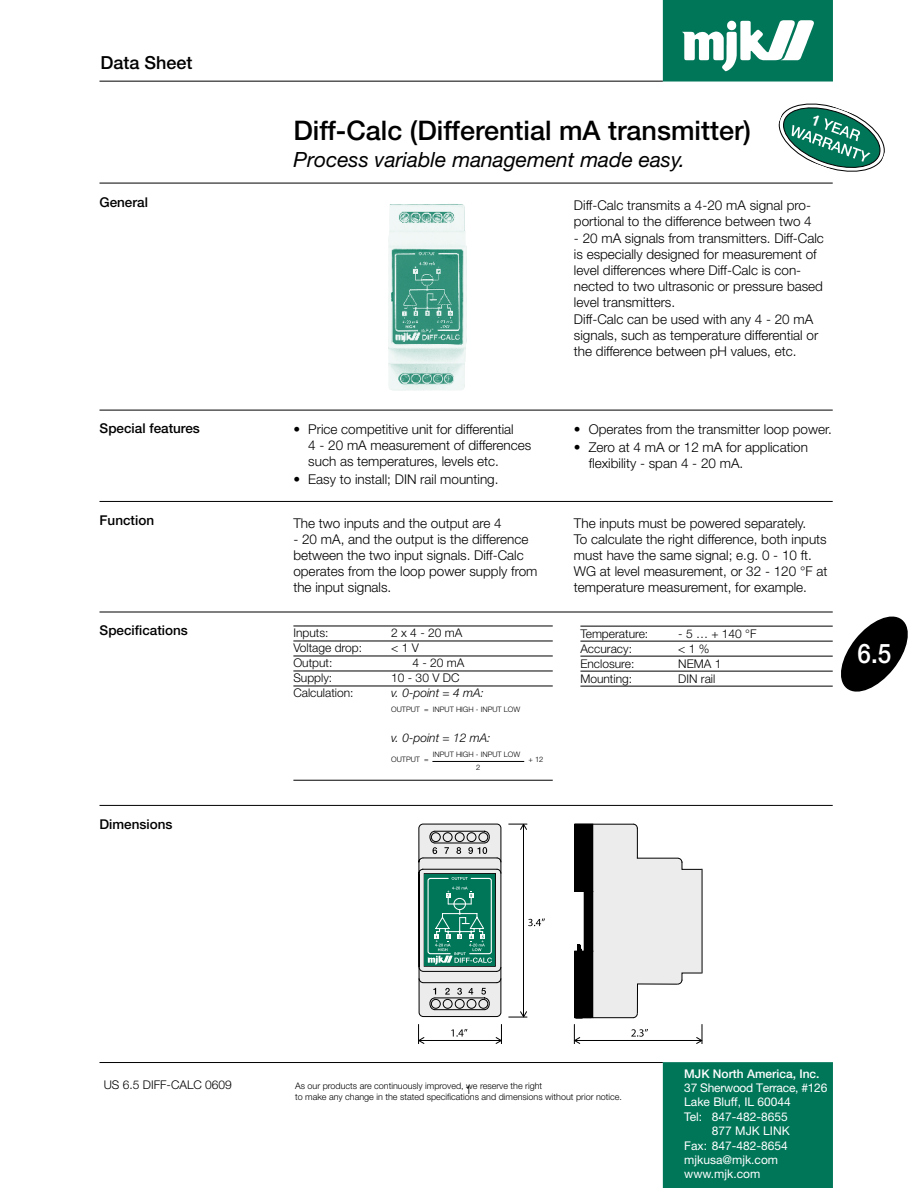
<style>
.page{position:relative;width:918px;height:1188px;background:#fff}
.page>*{position:absolute;margin:0;border:0;box-sizing:border-box;transform-origin:0 0}
.t1{font:500 27px "Helvetica Neue";color:#000}
.t2{font:500 27px "Helvetica Neue";color:#fff;scale:.9 1}
.t3{font:italic 21px "Helvetica Neue";color:#000}
.t4{font:500 18px "Helvetica Neue";color:#000}
.t5{font:300 13.5px/16.2px "Helvetica Neue";color:#000}
.t6{font:500 13.5px "Helvetica Neue";color:#000}
.t7{font:300 12px "Helvetica Neue";color:#000}
.t8{font:12px "Helvetica Neue";color:#fff}
.t9{font:italic 300 12px "Helvetica Neue";color:#000}
.t10{font:12px "Helvetica Neue";letter-spacing:-.02em;color:#fff}
.t11{font:500 12px "Helvetica Neue";color:#fff}
.t12{font:300 9px/10.8px "Helvetica Neue";color:#000}
.t13{font:300 7.5px "Helvetica Neue";color:#000}
</style>
<div class="page">
<hr style="left:99px;top:81px;width:564px;height:1px;background:#000">
<hr style="left:99px;top:1062px;width:564px;height:1px;background:#000">
<div style="left:663px;top:1062px;width:170px;height:126px;background:#007659"></div>
<svg style="left:663px;top:0;width:170px;height:82px"></svg>
<svg style="left:841px;top:616px;width:67px;height:76px"></svg>
<hr style="left:99px;top:183px;width:734px;height:1px;background:#000">
<hr style="left:99px;top:410px;width:734px;height:1px;background:#000">
<hr style="left:99px;top:501px;width:734px;height:1px;background:#000">
<hr style="left:99px;top:612px;width:734px;height:1px;background:#000">
<img style="left:388px;top:204px;width:78px;height:187px">
<hr style="left:293px;top:626px;width:260px;height:1px;background:#000">
<hr style="left:293px;top:641px;width:260px;height:1px;background:#000">
<hr style="left:293px;top:656px;width:260px;height:1px;background:#000">
<hr style="left:293px;top:671px;width:260px;height:1px;background:#000">
<hr style="left:293px;top:686px;width:260px;height:1px;background:#000">
<hr style="left:293px;top:780px;width:260px;height:1px;background:#000">
<hr style="left:580px;top:626px;width:253px;height:1px;background:#000">
<hr style="left:580px;top:641px;width:253px;height:1px;background:#000">
<hr style="left:580px;top:656px;width:253px;height:1px;background:#000">
<hr style="left:580px;top:671px;width:253px;height:1px;background:#000">
<hr style="left:580px;top:686px;width:253px;height:1px;background:#000">
<hr style="left:432px;top:761px;width:92px;height:1px;background:#000">
<svg style="left:418px;top:824px;width:84px;height:194px;background:#81aaa0"></svg>
<svg style="left:418px;top:1024px;width:84px;height:20px"></svg>
<svg style="left:574px;top:824px;width:129px;height:220px"></svg>
<svg style="left:509px;top:824px;width:36px;height:194px"></svg>
<hr style="left:99px;top:805px;width:734px;height:1px;background:#000">
<svg style="left:770px;top:103px;width:115px;height:81px"></svg>
<h3 class="t4" style="left:101px;top:52px;width:94px">Data Sheet</h3>
<h1 class="t1" style="left:293px;top:114px;width:459px">Diff-Calc (Differential mA transmitter)</h1>
<h2 class="t3" style="left:293px;top:147px;width:393px">Process variable management made easy.</h2>
<p class="t6" style="left:99px;top:194px;width:50px">General</p>
<p class="t5" style="left:574px;top:197px;width:239px">Diff-Calc transmits a 4-20 mA signal pro&shy;portional to the difference between two 4</p>
<p class="t5" style="left:574px;top:229px;width:252px">- 20 mA signals from transmitters. Diff-Calc is especially designed for measurement of level differences where Diff-Calc is con&shy;nected to two ultrasonic or pressure based level transmitters.<br>Diff-Calc can be used with any 4 - 20 mA signals, such as temperature differential or the difference between pH values, etc.</p>
<p class="t6" style="left:100px;top:420px;width:102px">Special features</p>
<p class="t5" style="left:308px;top:420px;width:225px;text-indent:-15px">• Price competitive unit for differential<br>4 - 20 mA measurement of differences such as temperatures, levels etc.</p>
<p class="t5" style="left:293px;top:471px;width:207px">• Easy to install; DIN rail mounting.</p>
<p class="t6" style="left:100px;top:512px;width:56px">Function</p>
<p class="t5" style="left:293px;top:514px;width:210px">The two inputs and the output are 4</p>
<p class="t5" style="left:293px;top:531px;width:246px">- 20 mA, and the output is the difference between the two input signals. Diff-Calc operates from the loop power supply from the input signals.</p>
<p class="t6" style="left:100px;top:622px;width:90px">Specifications</p>
<p class="t6" style="left:99px;top:816px;width:75px">Dimensions</p>
<p class="t7" style="left:293px;top:626px;width:37px">Inputs:</p>
<p class="t7" style="left:391px;top:626px;width:73px">2x4-20mA</p>
<p class="t7" style="left:293px;top:641px;width:70px">Voltage drop:</p>
<p class="t7" style="left:391px;top:641px;width:29px">&lt; 1 V</p>
<p class="t7" style="left:293px;top:656px;width:41px">Output:</p>
<p class="t7" style="left:412px;top:656px;width:54px">4-20mA</p>
<p class="t7" style="left:293px;top:671px;width:40px">Supply:</p>
<p class="t7" style="left:391px;top:671px;width:70px">10-30VDC</p>
<p class="t7" style="left:293px;top:686px;width:62px">Calculation:</p>
<p class="t9" style="left:391px;top:686px;width:94px">v. 0-point = 4 mA:</p>
<p class="t13" style="left:391px;top:705px;width:130px">OUTPUT = INPUT HIGH - INPUT LOW</p>
<p class="t9" style="left:391px;top:731px;width:101px">v. 0-point = 12 mA:</p>
<p class="t13" style="left:391px;top:754px;width:39px">OUTPUT =</p>
<p class="t13" style="left:433px;top:750px;width:89px">INPUT HIGH - INPUT LOW</p>
<p class="t13" style="left:476px;top:763px;width:6px">2</p>
<p class="t13" style="left:529px;top:754px;width:16px">+ 12</p>
<p class="t5" style="left:574px;top:421px;width:259px">• Operates from the transmitter loop power.</p>
<p class="t5" style="left:589px;top:439px;width:221px;text-indent:-15px">• Zero at 4 mA or 1 2 mA for application flexibility - span 4 - 20 mA.</p>
<p class="t5" style="left:574px;top:514px;width:255px">The inputs must be powered separately.<br>To calculate the right difference, both inputs must have the same signal; e.g. 0 - 1 0 ft.<br>WG at level measurement, or 32 - 1 20 °F at temperature measurement, for example.</p>
<p class="t7" style="left:580px;top:626px;width:69px">Temperature:</p>
<p class="t7" style="left:678px;top:626px;width:79px">-5…+ 140°F</p>
<p class="t7" style="left:580px;top:641px;width:53px">Accuracy:</p>
<p class="t7" style="left:678px;top:641px;width:33px">&lt; 1 %</p>
<p class="t7" style="left:580px;top:656px;width:56px">Enclosure:</p>
<p class="t7" style="left:678px;top:656px;width:38px">NEMA 1</p>
<p class="t7" style="left:580px;top:671px;width:53px">Mounting:</p>
<p class="t7" style="left:678px;top:671px;width:39px">DIN rail</p>
<h1 class="t2" style="left:857px;top:638px;width:39px">6.5</h1>
<p class="t7" style="left:104px;top:1078px;width:130px">US 6.5 Diff-Calc 0609</p>
<p class="t12" style="left:295px;top:1081px;width:329px">As our products are continuously improved, we reserve the right<br>to make any change in the stated specifications and dimensions without prior notice.</p>
<p class="t11" style="left:684px;top:1066px;width:137px">MJK North America, Inc.</p>
<p class="t10" style="left:684px;top:1081px;width:145px">37 Sherwood Terrace, #126</p>
<p class="t8" style="left:684px;top:1095px;width:108px">Lake Bluff, IL 60044</p>
<p class="t8" style="left:684px;top:1109px;width:105px">Tel: 847-482-8655</p>
<p class="t8" style="left:712px;top:1124px;width:79px">877 MJK LINK</p>
<p class="t8" style="left:684px;top:1138px;width:105px">Fax: 847-482-8654</p>
<p class="t8" style="left:684px;top:1153px;width:95px">mjkusa@mjk.com</p>
<p class="t8" style="left:684px;top:1167px;width:77px">www.mjk.com</p>
</div>
